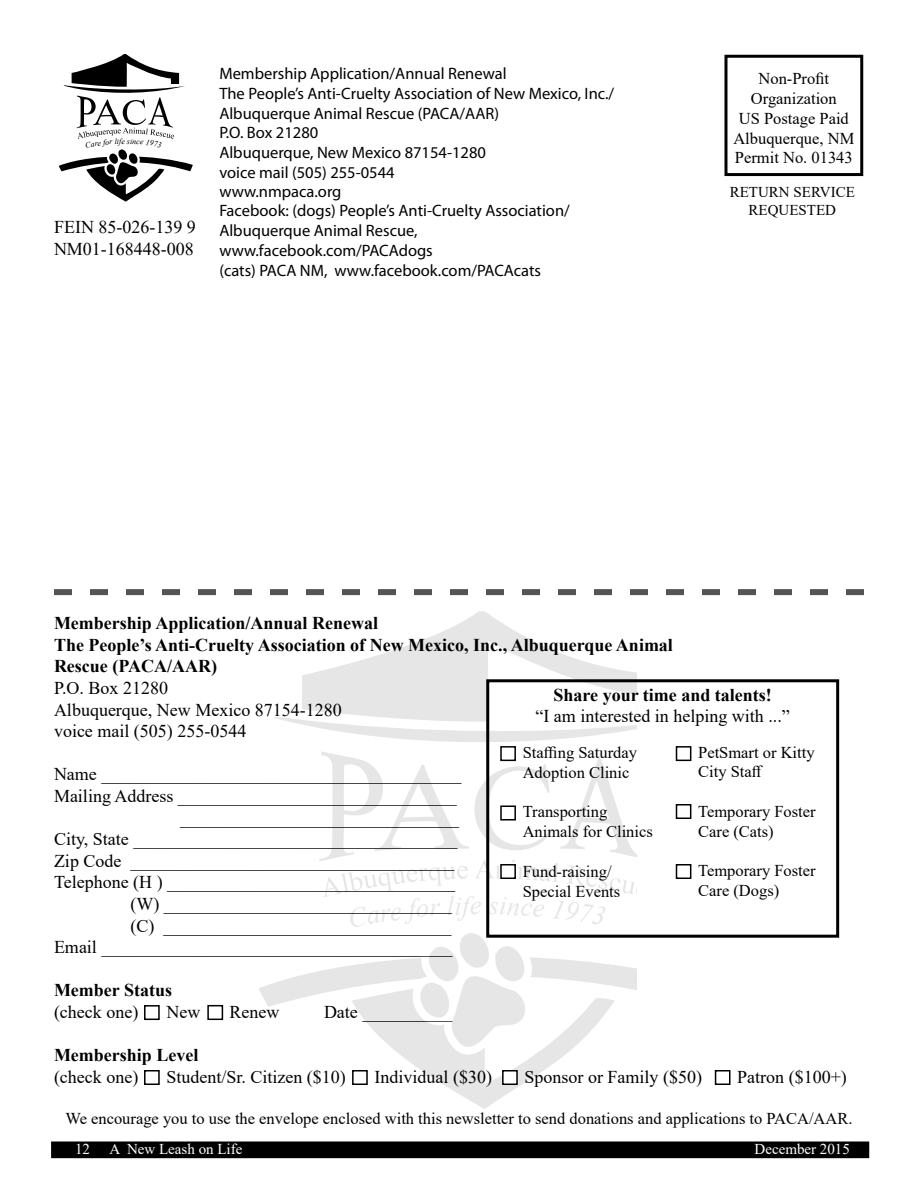
<style>
.page{position:relative;width:918px;height:1188px;background:#fff}
.page>*{position:absolute;margin:0;border:0;box-sizing:border-box;transform-origin:0 0}
.t1{font:18px/21.6px "Times New Roman";color:#000}
.t2{font:700 18px/21.6px "Times New Roman";color:#000}
.t3{font:16.5px/19.8px "Myriad Pro";color:#000}
.t4{font:16.5px/19.8px "Times New Roman";color:#000}
.t5{font:15px "Times New Roman";color:#fff}
.t6{font:15px/18px "Times New Roman";color:#000;text-align:center}
</style>
<div class="page">
<div style="left:52px;top:1142px;width:816px;height:15px;background:#000"></div>
<div style="left:51px;top:1142px;width:818px;height:16px;border:2px solid #000"></div>
<div style="left:724px;top:55px;width:139px;height:121px;border:3px solid #000"></div>
<svg style="left:54px;top:589px;width:810px;height:6px"></svg>
<div style="left:144px;top:1005px;width:16px;height:15px;background:#fff;border:2px solid #000"></div>
<div style="left:144px;top:1070px;width:16px;height:15px;background:#fff;border:2px solid #000"></div>
<div style="left:676px;top:746px;width:15px;height:15px;background:#fff;border:2px solid #000"></div>
<div style="left:676px;top:804px;width:15px;height:15px;background:#fff;border:2px solid #000"></div>
<div style="left:676px;top:864px;width:15px;height:15px;background:#fff;border:2px solid #000"></div>
<div style="left:715px;top:1070px;width:15px;height:15px;background:#fff;border:2px solid #000"></div>
<div style="left:207px;top:1005px;width:16px;height:15px;background:#fff;border:2px solid #000"></div>
<div style="left:486px;top:679px;width:353px;height:259px;border:3px solid #000"></div>
<svg style="left:259px;top:611px;width:378px;height:498px"></svg>
<svg style="left:58px;top:54px;width:135px;height:148px"></svg>
<p class="t1" style="left:54px;top:216px;width:143px">FEIN 85-026-139 9<br>NM01-168448-008</p>
<p class="t3" style="left:219px;top:63px;width:396px">Membership Application/Annual Renewal<br>The People’s Anti-Cruelty Association of New Mexico, Inc./ Albuquerque Animal Rescue (PACA/AAR)<br>P.O. Box 21280<br>Albuquerque, New Mexico 87154-1280<br>voice mail (505) 255-0544</p>
<p class="t4" style="left:733px;top:68px;width:122px;text-align:center">Non-Profit<br>Organization<br>US Postage Paid<br>Albuquerque, NM<br>Permit No. 01343</p>
<p class="t6" style="left:730px;top:182px;width:127px">RETURN SERVICE<br>REQUESTED</p>
<p class="t3" style="left:219px;top:181px;width:352px">www.nmpaca.org<br>Facebook: (dogs) People’s Anti-Cruelty Association/ Albuquerque Animal Rescue, www.facebook.com/PACAdogs<br>(cats) PACA NM, www.facebook.com/PACAcats</p>
<p class="t2" style="left:54px;top:612px;width:621px">Membership Application/Annual Renewal<br>The People’s Anti-Cruelty Association of New Mexico, Inc., Albuquerque Animal<br>Rescue (PACA/AAR)</p>
<p class="t1" style="left:54px;top:677px;width:289px">P.O. Box 21280<br>Albuquerque, New Mexico 87154-1280 voice mail (505) 255-0544</p>
<p class="t1" style="left:54px;top:763px;width:409px">Name ________________________________________</p>
<p class="t1" style="left:54px;top:785px;width:404px">Mailing Address _______________________________</p>
<p class="t1" style="left:180px;top:806px;width:280px">_______________________________</p>
<p class="t1" style="left:54px;top:828px;width:405px">City, State ____________________________________</p>
<p class="t1" style="left:54px;top:849px;width:402px">Zip Code ____________________________________</p>
<p class="t1" style="left:54px;top:871px;width:403px">Telephone (H ) ________________________________</p>
<p class="t1" style="left:130px;top:893px;width:323px">(W) ________________________________</p>
<p class="t1" style="left:130px;top:914px;width:322px">(C) ________________________________</p>
<p class="t1" style="left:54px;top:936px;width:400px">Email _______________________________________</p>
<p class="t2" style="left:54px;top:979px;width:120px">Member Status</p>
<p class="t1" style="left:54px;top:1001px;width:86px">(check one)</p>
<p class="t1" style="left:166px;top:1001px;width:35px">New</p>
<p class="t1" style="left:230px;top:1001px;width:51px">Renew</p>
<p class="t1" style="left:324px;top:1001px;width:130px">Date __________</p>
<p class="t2" style="left:54px;top:1044px;width:146px">Membership Level</p>
<p class="t1" style="left:54px;top:1065px;width:86px">(check one)</p>
<p class="t1" style="left:166px;top:1065px;width:181px">Student/Sr. Citizen ($10)</p>
<p class="t1" style="left:375px;top:1065px;width:119px">Individual ($30)</p>
<p class="t1" style="left:525px;top:1065px;width:179px">Sponsor or Family ($50)</p>
<p class="t1" style="left:737px;top:1065px;width:111px">Patron ($100+)</p>
<p class="t4" style="left:65px;top:1108px;width:789px">We encourage you to use the envelope enclosed with this newsletter to send donations and applications to PACA/AAR.</p>
<p class="t2" style="left:554px;top:683px;width:220px">Share your time and talents!</p>
<p class="t1" style="left:536px;top:705px;width:256px">“I am interested in helping with ...”</p>
<p class="t4" style="left:523px;top:742px;width:116px">Staffing Saturday<br>Adoption Clinic</p>
<p class="t4" style="left:523px;top:802px;width:132px">Transporting<br>Animals for Clinics</p>
<p class="t4" style="left:523px;top:861px;width:99px">Fund-raising/<br>Special Events</p>
<p class="t4" style="left:698px;top:742px;width:118px">PetSmart or Kitty<br>City Staff</p>
<p class="t4" style="left:698px;top:801px;width:119px">Temporary Foster<br>Care (Cats)</p>
<p class="t4" style="left:698px;top:860px;width:119px">Temporary Foster<br>Care (Dogs)</p>
<p class="t5" style="left:75px;top:1138px;width:16px">12</p>
<p class="t5" style="left:110px;top:1138px;width:134px">A New Leash on Life</p>
<p class="t5" style="left:755px;top:1138px;width:97px">December 2015</p>
</div>
